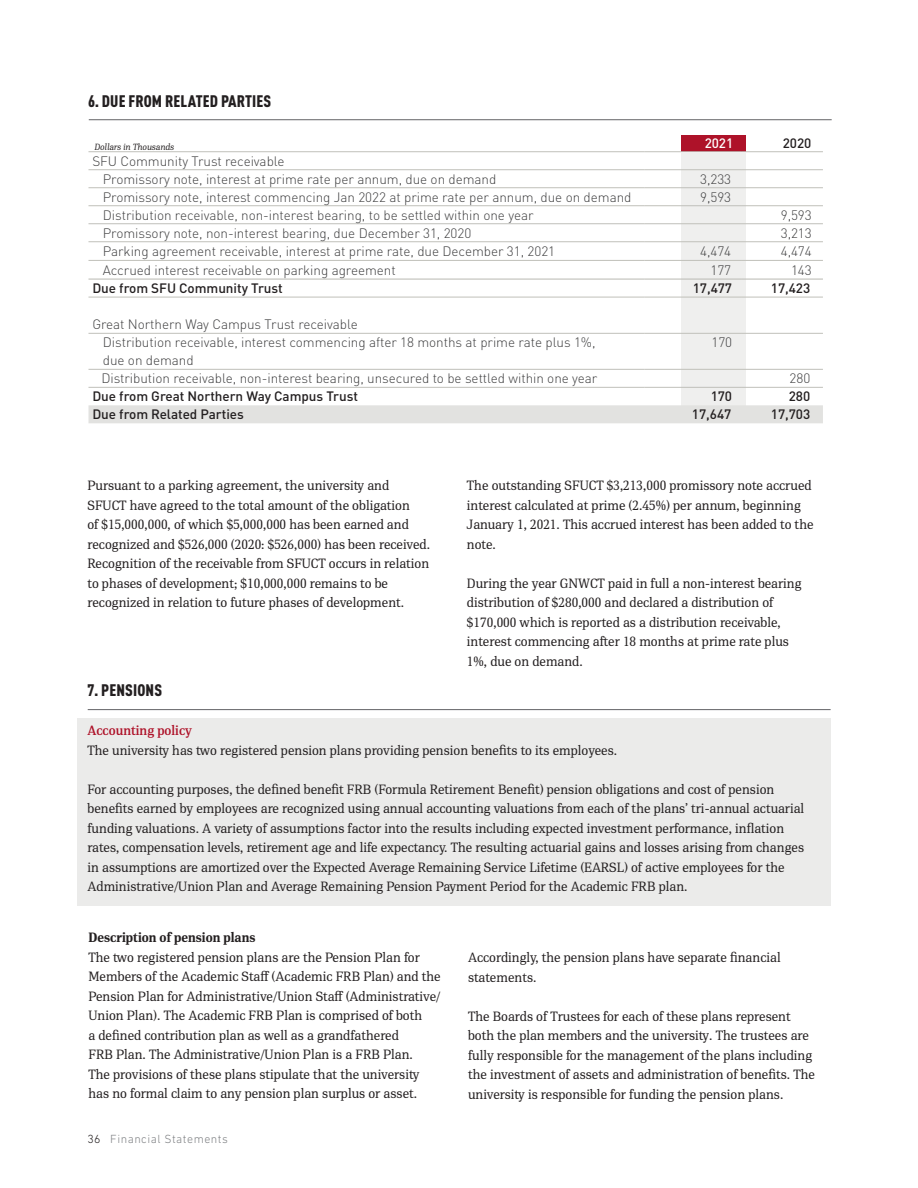
<style>
.page{position:relative;width:918px;height:1188px;background:#fff}
.page>*{position:absolute;margin:0;border:0;box-sizing:border-box;transform-origin:0 0}
.body_copy{font:900 condensed 16.5px "DIN Pro";letter-spacing:.01em;color:#231f20}
.H3_black{font:900 condensed 16.5px "DIN Pro";letter-spacing:.01em;color:#231f20}
.body_copy-2{font:13.5px/19.5px "PFDIN Serif";color:#231f20}
.Graph_text{font:300 13.5px/18px "DIN Pro";letter-spacing:-.005em;color:#3e3e3f}
.Graph_text_-_BOLD{font:500 13.5px "DIN Pro";letter-spacing:-.005em;color:#231f20}
.Graph_numbers{font:300 13.5px "DIN Pro";letter-spacing:-.005em;color:#3e3e3f}
.Graph_numbers_-_BOLD{font:500 13.5px "DIN Pro";letter-spacing:-.005em;color:#231f20}
.Sub_Subhead__black{font:700 13.5px "PFDIN Serif";color:#231f20}
.subhead__red__H4{font:500 13.5px "PFDIN Serif";color:#ae1229}
.Graph_numbers_-_BOLD-2{font:500 13.5px "DIN Pro";color:#fff}
.t1{font:300 12px "DIN Next LT Pro";letter-spacing:.04em;color:#808285}
.dollars_in_Thousands{font:italic 9px "PFDIN Serif";color:#231f20}
.s1{color:#231f20}
</style>
<div class="page">
<div style="left:77px;top:718px;width:754px;height:188px;background:#ebebea"></div>
<hr style="left:89px;top:119px;width:743px;height:1px;background:#636366">
<div style="left:681px;top:153px;width:65px;height:267px;background:#efefee"></div>
<div style="left:681px;top:135px;width:65px;height:16px;background:#ae1229"></div>
<div style="left:88px;top:405px;width:735px;height:18px;background:#e2e2e0"></div>
<hr style="left:88px;top:187px;width:557px;height:1px;background:#c0c0ba">
<hr style="left:645px;top:187px;width:97px;height:1px;background:#c0c0ba">
<hr style="left:742px;top:187px;width:81px;height:1px;background:#c0c0ba">
<hr style="left:88px;top:205px;width:557px;height:1px;background:#c0c0ba">
<hr style="left:645px;top:205px;width:97px;height:1px;background:#c0c0ba">
<hr style="left:742px;top:205px;width:81px;height:1px;background:#c0c0ba">
<hr style="left:88px;top:223px;width:557px;height:1px;background:#c0c0ba">
<hr style="left:645px;top:223px;width:97px;height:1px;background:#c0c0ba">
<hr style="left:742px;top:223px;width:81px;height:1px;background:#c0c0ba">
<hr style="left:88px;top:333px;width:557px;height:1px;background:#c0c0ba">
<hr style="left:645px;top:333px;width:97px;height:1px;background:#c0c0ba">
<hr style="left:742px;top:333px;width:81px;height:1px;background:#c0c0ba">
<hr style="left:88px;top:369px;width:557px;height:1px;background:#c0c0ba">
<hr style="left:645px;top:369px;width:97px;height:1px;background:#c0c0ba">
<hr style="left:742px;top:369px;width:81px;height:1px;background:#c0c0ba">
<hr style="left:88px;top:387px;width:557px;height:1px;background:#c0c0ba">
<hr style="left:645px;top:387px;width:97px;height:1px;background:#c0c0ba">
<hr style="left:742px;top:387px;width:81px;height:1px;background:#c0c0ba">
<hr style="left:88px;top:151px;width:557px;height:1px;background:#c0c0ba">
<hr style="left:645px;top:151px;width:97px;height:1px;background:#c0c0ba">
<hr style="left:742px;top:151px;width:81px;height:1px;background:#c0c0ba">
<hr style="left:88px;top:169px;width:557px;height:1px;background:#c0c0ba">
<hr style="left:645px;top:169px;width:97px;height:1px;background:#c0c0ba">
<hr style="left:742px;top:169px;width:81px;height:1px;background:#c0c0ba">
<hr style="left:88px;top:241px;width:557px;height:1px;background:#c0c0ba">
<hr style="left:645px;top:241px;width:97px;height:1px;background:#c0c0ba">
<hr style="left:742px;top:241px;width:81px;height:1px;background:#c0c0ba">
<hr style="left:88px;top:297px;width:557px;height:1px;background:#c0c0ba">
<hr style="left:645px;top:297px;width:97px;height:1px;background:#c0c0ba">
<hr style="left:742px;top:297px;width:81px;height:1px;background:#c0c0ba">
<hr style="left:88px;top:260px;width:557px;height:1px;background:#c0c0ba">
<hr style="left:645px;top:260px;width:97px;height:1px;background:#c0c0ba">
<hr style="left:742px;top:260px;width:81px;height:1px;background:#c0c0ba">
<hr style="left:88px;top:279px;width:557px;height:1px;background:#c0c0ba">
<hr style="left:645px;top:279px;width:97px;height:1px;background:#c0c0ba">
<hr style="left:742px;top:279px;width:81px;height:1px;background:#c0c0ba">
<hr style="left:88px;top:709px;width:743px;height:1px;background:#636366">
<p class="body_copy" style="left:88px;top:88px;width:185px">6. DUE FROM RELATED PARTIES</p>
<p class="dollars_in_Thousands" style="left:94px;top:141px;width:81px">Dollars in Thousands</p>
<p class="Graph_numbers_-_BOLD-2" style="left:705px;top:133px;width:30px">2021</p>
<p class="Graph_numbers_-_BOLD" style="left:783px;top:133px;width:30px">2020</p>
<p class="Graph_text" style="left:92px;top:151px;width:194px">SFU Community Trust receivable</p>
<p class="Graph_text" style="left:103px;top:169px;width:395px">Promissory note, interest at prime rate per annum, due on demand</p>
<p class="Graph_numbers" style="left:700px;top:169px;width:33px">3,233</p>
<p class="Graph_text" style="left:103px;top:187px;width:530px">Promissory note, interest commencing Jan 2022 at prime rate per annum, due on demand</p>
<p class="Graph_numbers" style="left:700px;top:187px;width:33px">9,593</p>
<p class="Graph_text" style="left:103px;top:205px;width:432px">Distribution receivable, non-interest bearing, to be settled within one year</p>
<p class="Graph_numbers" style="left:781px;top:205px;width:33px">9,593</p>
<p class="Graph_text" style="left:103px;top:223px;width:370px">Promissory note, non-interest bearing, due December 31, 2020</p>
<p class="Graph_numbers" style="left:781px;top:223px;width:33px">3,213</p>
<p class="Graph_text" style="left:103px;top:241px;width:454px">Parking agreement receivable, interest at prime rate, due December 31, 2021</p>
<p class="Graph_numbers" style="left:700px;top:241px;width:33px">4,474</p>
<p class="Graph_numbers" style="left:781px;top:241px;width:33px">4,474</p>
<p class="Graph_text" style="left:103px;top:260px;width:294px">Accrued interest receivable on parking agreement</p>
<p class="Graph_numbers" style="left:710px;top:259px;width:22px">177</p>
<p class="Graph_numbers" style="left:791px;top:259px;width:22px">143</p>
<p class="Graph_text_-_BOLD" style="left:92px;top:278px;width:192px">Due from SFU Community Trust</p>
<p class="Graph_numbers_-_BOLD" style="left:693px;top:278px;width:41px">17,477</p>
<p class="Graph_numbers_-_BOLD" style="left:771px;top:278px;width:41px">17,423</p>
<p class="Graph_text" style="left:92px;top:315px;width:267px">Great Northern Way Campus Trust receivable</p>
<p class="Graph_text" style="left:103px;top:333px;width:494px">Distribution receivable, interest commencing after 18 months at prime rate plus 1%, due on demand</p>
<p class="Graph_numbers" style="left:711px;top:332px;width:22px">170</p>
<p class="Graph_text" style="left:101px;top:369px;width:498px">Distribution receivable, non-interest bearing, unsecured to be settled within one year</p>
<p class="Graph_numbers" style="left:790px;top:368px;width:22px">280</p>
<p class="Graph_text_-_BOLD" style="left:92px;top:386px;width:267px">Due from Great Northern Way Campus Trust</p>
<p class="Graph_numbers_-_BOLD" style="left:711px;top:386px;width:23px">170</p>
<p class="Graph_numbers_-_BOLD" style="left:789px;top:386px;width:23px">280</p>
<p class="Graph_text_-_BOLD" style="left:92px;top:404px;width:153px">Due from Related Parties</p>
<p class="Graph_numbers_-_BOLD" style="left:692px;top:404px;width:41px">17,647</p>
<p class="Graph_numbers_-_BOLD" style="left:771px;top:404px;width:41px">17,703</p>
<p class="body_copy-2" style="left:87px;top:476px;width:344px">Pursuant to a parking agreement, the university and SFUCT have agreed to the total amount of the obligation<br>of $15,000,000, of which $5,000,000 has been earned and recognized and $526,000 (2020: $526,000) has been received.<br>Recognition of the receivable from SFUCT occurs in relation to phases of development; $10,000,000 remains to be recognized in relation to future phases of development.</p>
<p class="body_copy-2" style="left:467px;top:476px;width:348px">The outstanding SFUCT $3,213,000 promissory note accrued interest calculated at prime (2.45%) per annum, beginning January 1, 2021. This accrued interest has been added to the note.</p>
<p class="body_copy-2" style="left:467px;top:573px;width:336px">During the year GNWCT paid in full a non-interest bearing distribution of $280,000 and declared a distribution of $170,000 which is reported as a distribution receivable, interest commencing after 18 months at prime rate plus 1%, due on demand.</p>
<p class="H3_black" style="left:87px;top:678px;width:76px">7. PENSIONS</p>
<p class="subhead__red__H4" style="left:87px;top:722px;width:106px">Accounting policy</p>
<p class="body_copy-2" style="left:87px;top:740px;width:531px">The university has two registered pension plans providing pension benefits to its employees.</p>
<p class="body_copy-2" style="left:87px;top:779px;width:718px">For accounting purposes, the defined benefit FRB (Formula Retirement Benefit) pension obligations and cost of pension benefits earned by employees are recognized using annual accounting valuations from each of the plans’ tri-annual actuarial funding valuations. A variety of assumptions factor into the results including expected investment performance, inflation rates, compensation levels, retirement age and life expectancy. The resulting actuarial gains and losses arising from changes in assumptions are amortized over the Expected Average Remaining Service Lifetime (EARSL) of active employees for the Administrative/Union Plan and Average Remaining Pension Payment Period for the Academic FRB plan.</p>
<p class="Sub_Subhead__black" style="left:88px;top:929px;width:169px">Description of pension plans</p>
<p class="body_copy-2" style="left:88px;top:947px;width:354px">The two registered pension plans are the Pension Plan for Members of the Academic Staff (Academic FRB Plan) and the Pension Plan for Administrative/Union Staff (Administrative/ Union Plan). The Academic FRB Plan is comprised of both<br>a defined contribution plan as well as a grandfathered<br>FRB Plan. The Administrative/Union Plan is a FRB Plan.<br>The provisions of these plans stipulate that the university has no formal claim to any pension plan surplus or asset.</p>
<p class="body_copy-2" style="left:468px;top:948px;width:314px">Accordingly, the pension plans have separate financial statements.</p>
<p class="body_copy-2" style="left:468px;top:1006px;width:348px">The Boards of Trustees for each of these plans represent both the plan members and the university. The trustees are fully responsible for the management of the plans including the investment of assets and administration of benefits. The university is responsible for funding the pension plans.</p>
<p class="t1" style="left:87px;top:1132px;width:142px"><span class="s1">36</span> Financial Statements</p>
</div>
